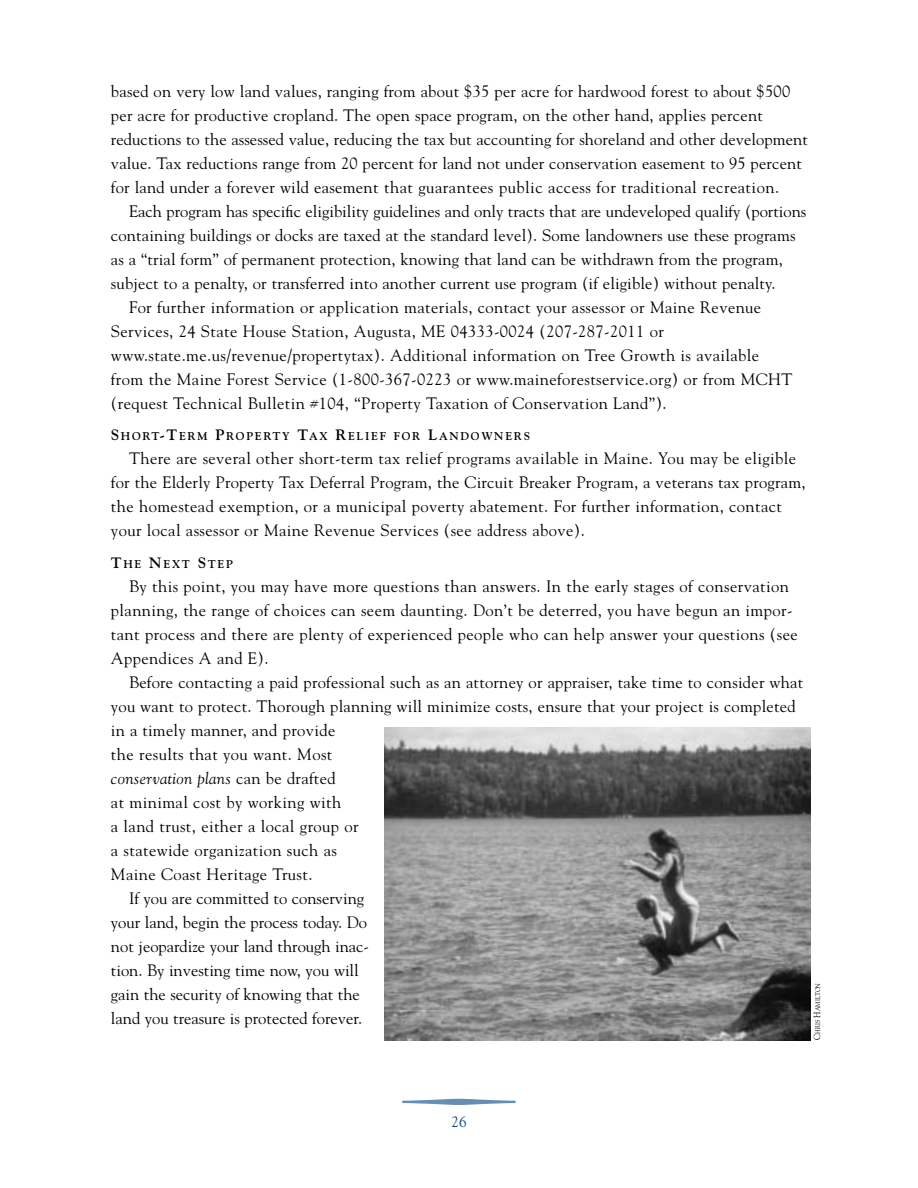
<style>
.page{position:relative;width:918px;height:1188px;background:#fff}
.page>*{position:absolute;margin:0;border:0;box-sizing:border-box;transform-origin:0 0}
.t1{font:16.5px/24px "Goudy";letter-spacing:.015em;color:#000}
.t2{font:italic 16.5px "Goudy";letter-spacing:.02em;color:#000}
.t3{font:15px "Goudy";color:#004182}
.t4{font:700 11.25px "Goudy";letter-spacing:.15em;color:#000}
.t5{font:6.75px "Goudy";color:#000;scale:.9 1}
.s1{font-size:15px}
.s2{font-style:normal}
.s3{font-size:9px}
</style>
<div class="page">
<img style="left:385px;top:728px;width:426px;height:312px">
<p class="t1" style="left:111px;top:80px;width:699px">based on very low land values, ranging from about $35 per acre for hardwood forest to about $500 per acre for productive cropland. The open space program, on the other hand, applies percent reductions to the assessed value, reducing the tax but accounting for shoreland and other development value. Tax reductions range from 20 percent for land not under conservation easement to 95 percent for land under a forever wild easement that guarantees public access for traditional recreation.</p>
<p class="t1" style="left:129px;top:200px;width:679px">Each program has specific eligibility guidelines and only tracts that are undeveloped qualify (portions</p>
<p class="t1" style="left:111px;top:224px;width:686px">containing buildings or docks are taxed at the standard level). Some landowners use these programs</p>
<p class="t1" style="left:111px;top:248px;width:673px">as a “trial form” of permanent protection, knowing that land can be withdrawn from the program,</p>
<p class="t1" style="left:111px;top:272px;width:666px">subject to a penalty, or transferred into another current use program (if eligible) without penalty.</p>
<p class="t1" style="left:129px;top:296px;width:634px">For further information or application materials, contact your assessor or Maine Revenue</p>
<p class="t1" style="left:111px;top:320px;width:554px">Services, 24 State House Station, Augusta, ME 04333-0024 (207-287-2011 or</p>
<p class="t1" style="left:111px;top:344px;width:650px">www.state.me.us/revenue/propertytax). Additional information on Tree Growth is available</p>
<p class="t1" style="left:111px;top:368px;width:683px">from the Maine Forest Service (1-800-367-0223 or www.maineforestservice.org) or from MCHT</p>
<p class="t1" style="left:111px;top:392px;width:557px">(request Technical Bulletin #104, “Property Taxation of Conservation Land”).</p>
<p class="t4" style="left:111px;top:432px;width:420px"><span class="s1">S</span>HORT<span class="s1">-T</span>ERM <span class="s1">P</span>ROPERTY <span class="s1">T</span>AX <span class="s1">R</span>ELIEF FOR <span class="s1">L</span>ANDOWNERS</p>
<p class="t1" style="left:111px;top:448px;width:696px;text-indent:18px">There are several other short-term tax relief programs available in Maine. You may be eligible for the Elderly Property Tax Deferral Program, the Circuit Breaker Program, a veterans tax program, the homestead exemption, or a municipal poverty abatement. For further information, contact your local assessor or Maine Revenue Services (see address above).</p>
<p class="t4" style="left:111px;top:560px;width:124px"><span class="s1">T</span>HE <span class="s1">N</span>EXT <span class="s1">S</span>TEP</p>
<p class="t1" style="left:111px;top:576px;width:688px;text-indent:18px">By this point, you may have more questions than answers. In the early stages of conservation planning, the range of choices can seem daunting. Don’t be deterred, you have begun an impor&shy;tant process and there are plenty of experienced people who can help answer your questions (see Appendices A and E).</p>
<p class="t1" style="left:129px;top:672px;width:676px">Before contacting a paid professional such as an attorney or appraiser, take time to consider what</p>
<p class="t1" style="left:111px;top:696px;width:686px">you want to protect. Thorough planning will minimize costs, ensure that your project is completed</p>
<p class="t1" style="left:111px;top:720px;width:226px">in a timely manner, and provide</p>
<p class="t1" style="left:111px;top:744px;width:223px">the results that you want. Most</p>
<p class="t2" style="left:111px;top:772px;width:226px">conservation plans <span class="s2">can be drafted</span></p>
<p class="t1" style="left:111px;top:792px;width:232px">at minimal cost by working with</p>
<p class="t1" style="left:111px;top:816px;width:249px">a land trust, either a local group or</p>
<p class="t1" style="left:111px;top:840px;width:228px">a statewide organization such as</p>
<p class="t1" style="left:111px;top:864px;width:203px">Maine Coast Heritage Trust.</p>
<p class="t1" style="left:129px;top:888px;width:237px">If you are committed to conserving</p>
<p class="t1" style="left:111px;top:912px;width:258px">your land, begin the process today. Do</p>
<p class="t1" style="left:111px;top:936px;width:260px">not jeopardize your land through inac-</p>
<p class="t1" style="left:111px;top:960px;width:249px">tion. By investing time now, you will</p>
<p class="t1" style="left:111px;top:984px;width:250px">gain the security of knowing that the</p>
<p class="t1" style="left:111px;top:1008px;width:253px">land you treasure is protected forever.</p>
<p class="t5" style="left:815px;top:1040px;width:65px;rotate:-90deg"><span class="s3">C</span>HRIS <span class="s3">H</span>AMILTON</p>
<p class="t3" style="left:452px;top:1116px;width:16px">26</p>
</div>
